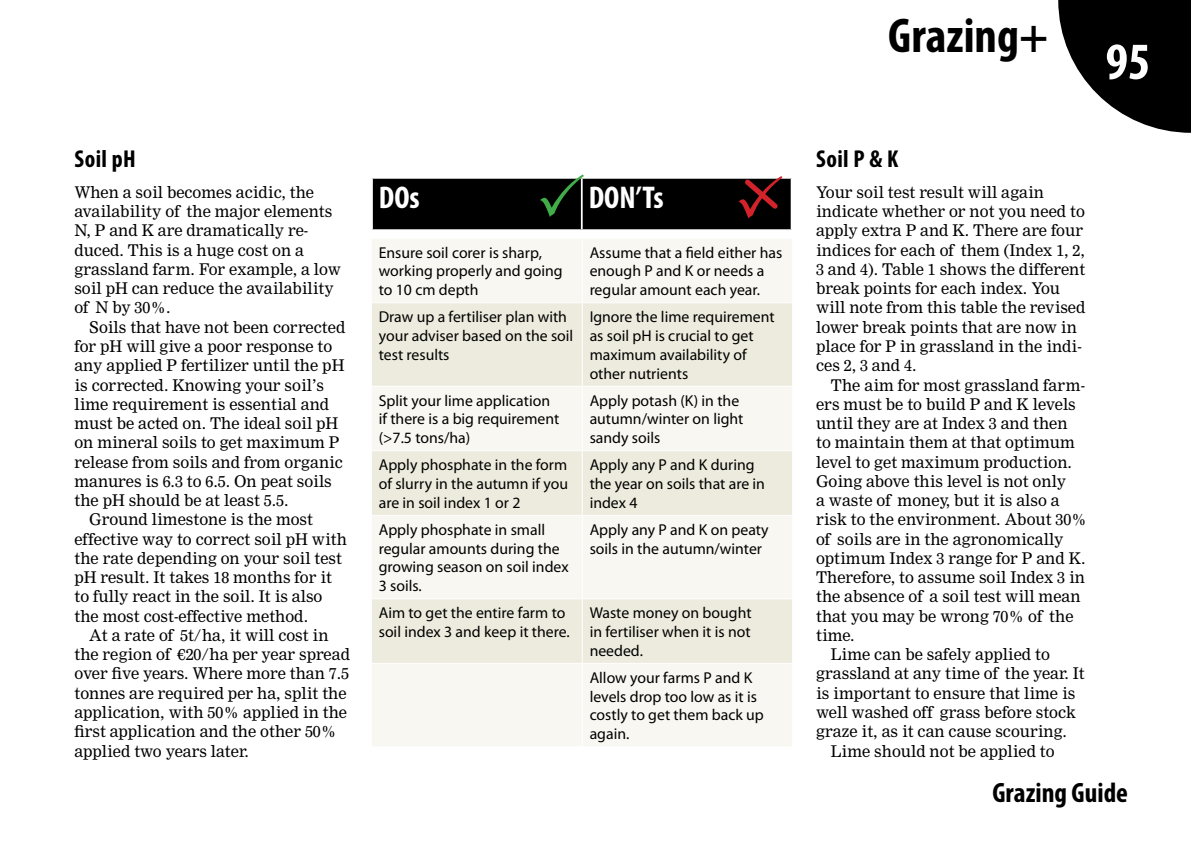
<style>
.page{position:relative;width:1191px;height:844px;background:#fff}
.page>*{position:absolute;margin:0;border:0;box-sizing:border-box;transform-origin:0 0}
.t1{font:700 condensed 52.5px "Myriad Pro";color:#fff}
.t2{font:700 condensed 49px "Myriad Pro";color:#000}
.t3{font:700 condensed 31.5px "Myriad Pro";color:#fff}
.t4{font:700 condensed 28px "Myriad Pro";color:#000}
.t5{font:700 condensed 24.5px "Myriad Pro";letter-spacing:.015em;color:#000}
.t6{font:15.75px/19.2px "Nimrod";color:#000}
.t7{font:15.75px/18.9px "Myriad Pro";color:#000}
</style>
<div class="page">
<svg style="left:1058px;top:0;width:133px;height:133px"></svg>
<div style="left:372px;top:239px;width:420px;height:507px;background:#f8f7f1"></div>
<svg style="left:372px;top:303px;width:420px;height:360px;fill:#edebdd"></svg>
<hr style="left:582px;top:238px;width:1px;height:64px;background:#fff">
<hr style="left:371px;top:302px;width:211px;height:1px;background:#fff">
<hr style="left:582px;top:302px;width:211px;height:1px;background:#fff">
<hr style="left:582px;top:303px;width:1px;height:83px;background:#fff">
<hr style="left:371px;top:386px;width:211px;height:1px;background:#fff">
<hr style="left:582px;top:386px;width:211px;height:1px;background:#fff">
<hr style="left:582px;top:386px;width:1px;height:64px;background:#fff">
<hr style="left:371px;top:450px;width:211px;height:1px;background:#fff">
<hr style="left:582px;top:450px;width:211px;height:1px;background:#fff">
<hr style="left:582px;top:451px;width:1px;height:64px;background:#fff">
<hr style="left:371px;top:515px;width:211px;height:1px;background:#fff">
<hr style="left:582px;top:515px;width:211px;height:1px;background:#fff">
<hr style="left:582px;top:515px;width:1px;height:83px;background:#fff">
<hr style="left:371px;top:598px;width:211px;height:1px;background:#fff">
<hr style="left:582px;top:598px;width:211px;height:1px;background:#fff">
<hr style="left:582px;top:599px;width:1px;height:64px;background:#fff">
<hr style="left:371px;top:663px;width:211px;height:1px;background:#fff">
<hr style="left:582px;top:663px;width:211px;height:1px;background:#fff">
<hr style="left:582px;top:663px;width:1px;height:83px;background:#fff">
<svg style="left:372px;top:174px;width:419px;height:56px;background:#1e1c1b"></svg>
<h3 class="t5" style="left:74px;top:144px;width:63px">Soil pH</h3>
<p class="t6" style="left:74px;top:183px;width:268px">When a soil becomes acidic, the availability of the major elements<br>N, P and K are dramatically re&shy;duced. This is a huge cost on a grassland farm. For example, a low soil pH can reduce the availability of N by 30%.</p>
<p class="t6" style="left:89px;top:317px;width:257px">Soils that have not been corrected</p>
<p class="t6" style="left:74px;top:336px;width:259px">for pH will give a poor response to</p>
<p class="t6" style="left:74px;top:356px;width:271px">any applied P fertilizer until the pH</p>
<p class="t6" style="left:74px;top:375px;width:251px">is corrected. Knowing your soil’s</p>
<p class="t6" style="left:74px;top:394px;width:256px">lime requirement is essential and</p>
<p class="t6" style="left:74px;top:413px;width:265px">must be acted on. The ideal soil pH</p>
<p class="t6" style="left:74px;top:433px;width:266px">on mineral soils to get maximum P</p>
<p class="t6" style="left:74px;top:452px;width:270px">release from soils and from organic</p>
<p class="t6" style="left:74px;top:471px;width:259px">manures is 6.3 to 6.5. On peat soils</p>
<p class="t6" style="left:74px;top:490px;width:215px">the pH should be at least 5.5.</p>
<p class="t6" style="left:89px;top:510px;width:225px">Ground limestone is the most</p>
<p class="t6" style="left:74px;top:529px;width:274px">effective way to correct soil pH with</p>
<p class="t6" style="left:74px;top:548px;width:269px">the rate depending on your soil test</p>
<p class="t6" style="left:74px;top:567px;width:259px">pH result. It takes 18 months for it</p>
<p class="t6" style="left:74px;top:587px;width:249px">to fully react in the soil. It is also</p>
<p class="t6" style="left:74px;top:606px;width:235px">the most cost-effective method.</p>
<p class="t6" style="left:89px;top:625px;width:241px">At a rate of 5t/ha, it will cost in</p>
<p class="t6" style="left:74px;top:644px;width:277px">the region of €20/ha per year spread</p>
<p class="t6" style="left:74px;top:664px;width:276px">over five years. Where more than 7.5</p>
<p class="t6" style="left:74px;top:683px;width:274px">tonnes are required per ha, split the</p>
<p class="t6" style="left:74px;top:702px;width:274px">application, with 50% applied in the</p>
<p class="t6" style="left:74px;top:721px;width:264px">first application and the other 50%</p>
<p class="t6" style="left:74px;top:741px;width:176px">applied two years later.</p>
<h3 class="t3" style="left:379px;top:178px;width:42px">DOs</h3>
<h3 class="t3" style="left:589px;top:178px;width:77px">DON’Ts</h3>
<p class="t7" style="left:379px;top:242px;width:185px">Ensure soil corer is sharp, working properly and going to 10 cm depth</p>
<p class="t7" style="left:589px;top:242px;width:194px">Assume that a field either has enough P and K or needs a regular amount each year.</p>
<p class="t7" style="left:379px;top:307px;width:196px">Draw up a fertiliser plan with your adviser based on the soil test results</p>
<p class="t7" style="left:589px;top:307px;width:186px">Ignore the lime requirement as soil pH is crucial to get maximum availability of other nutrients</p>
<p class="t7" style="left:379px;top:390px;width:182px">Split your lime application if there is a big requirement (&gt;7.5 tons/ha)</p>
<p class="t7" style="left:589px;top:390px;width:155px">Apply potash (K) in the autumn/winter on light sandy soils</p>
<p class="t7" style="left:379px;top:455px;width:191px;text-align:justify">Apply phosphate in the form of slurry in the autumn if you are in soil index 1 or 2</p>
<p class="t7" style="left:589px;top:455px;width:177px">Apply any P and K during the year on soils that are in index 4</p>
<p class="t7" style="left:379px;top:519px;width:191px">Apply phosphate in small regular amounts during the growing season on soil index<br>3 soils.</p>
<p class="t7" style="left:589px;top:519px;width:180px">Apply any P and K on peaty soils in the autumn/winter</p>
<p class="t7" style="left:379px;top:603px;width:192px">Aim to get the entire farm to soil index 3 and keep it there.</p>
<p class="t7" style="left:589px;top:603px;width:163px;text-align:justify">Waste money on bought in fertiliser when it is not needed.</p>
<p class="t7" style="left:589px;top:667px;width:176px">Allow your farms P and K levels drop too low as it is costly to get them back up again.</p>
<h2 class="t2" style="left:888px;top:5px;width:161px">Grazing+</h2>
<h1 class="t1" style="left:1105px;top:29px;width:46px">95</h1>
<h3 class="t5" style="left:816px;top:144px;width:82px">Soil P &amp; K</h3>
<p class="t6" style="left:816px;top:183px;width:271px">Your soil test result will again indicate whether or not you need to apply extra P and K. There are four indices for each of them (Index 1, 2,<br>3 and 4). Table 1 shows the different break points for each index. You will note from this table the revised lower break points that are now in place for P in grassland in the indi&shy;ces 2, 3 and 4.</p>
<p class="t6" style="left:831px;top:375px;width:256px">The aim for most grassland farm-</p>
<p class="t6" style="left:816px;top:394px;width:261px">ers must be to build P and K levels</p>
<p class="t6" style="left:816px;top:413px;width:253px">until they are at Index 3 and then</p>
<p class="t6" style="left:816px;top:433px;width:260px">to maintain them at that optimum</p>
<p class="t6" style="left:816px;top:452px;width:257px">level to get maximum production.</p>
<p class="t6" style="left:816px;top:471px;width:251px">Going above this level is not only</p>
<p class="t6" style="left:816px;top:490px;width:245px">a waste of money, but it is also a</p>
<p class="t6" style="left:816px;top:510px;width:272px">risk to the environment. About 30%</p>
<p class="t6" style="left:816px;top:529px;width:249px">of soils are in the agronomically</p>
<p class="t6" style="left:816px;top:548px;width:271px">optimum Index 3 range for P and K.</p>
<p class="t6" style="left:816px;top:567px;width:270px">Therefore, to assume soil Index 3 in</p>
<p class="t6" style="left:816px;top:587px;width:266px">the absence of a soil test will mean</p>
<p class="t6" style="left:816px;top:606px;width:259px">that you may be wrong 70% of the</p>
<p class="t6" style="left:816px;top:625px;width:40px">time.</p>
<p class="t6" style="left:831px;top:644px;width:220px">Lime can be safely applied to</p>
<p class="t6" style="left:816px;top:664px;width:270px">grassland at any time of the year. It</p>
<p class="t6" style="left:816px;top:683px;width:261px">is important to ensure that lime is</p>
<p class="t6" style="left:816px;top:702px;width:261px">well washed off grass before stock</p>
<p class="t6" style="left:816px;top:721px;width:252px">graze it, as it can cause scouring.</p>
<p class="t6" style="left:831px;top:741px;width:225px">Lime should not be applied to</p>
<h3 class="t4" style="left:992px;top:774px;width:137px">Grazing Guide</h3>
</div>
